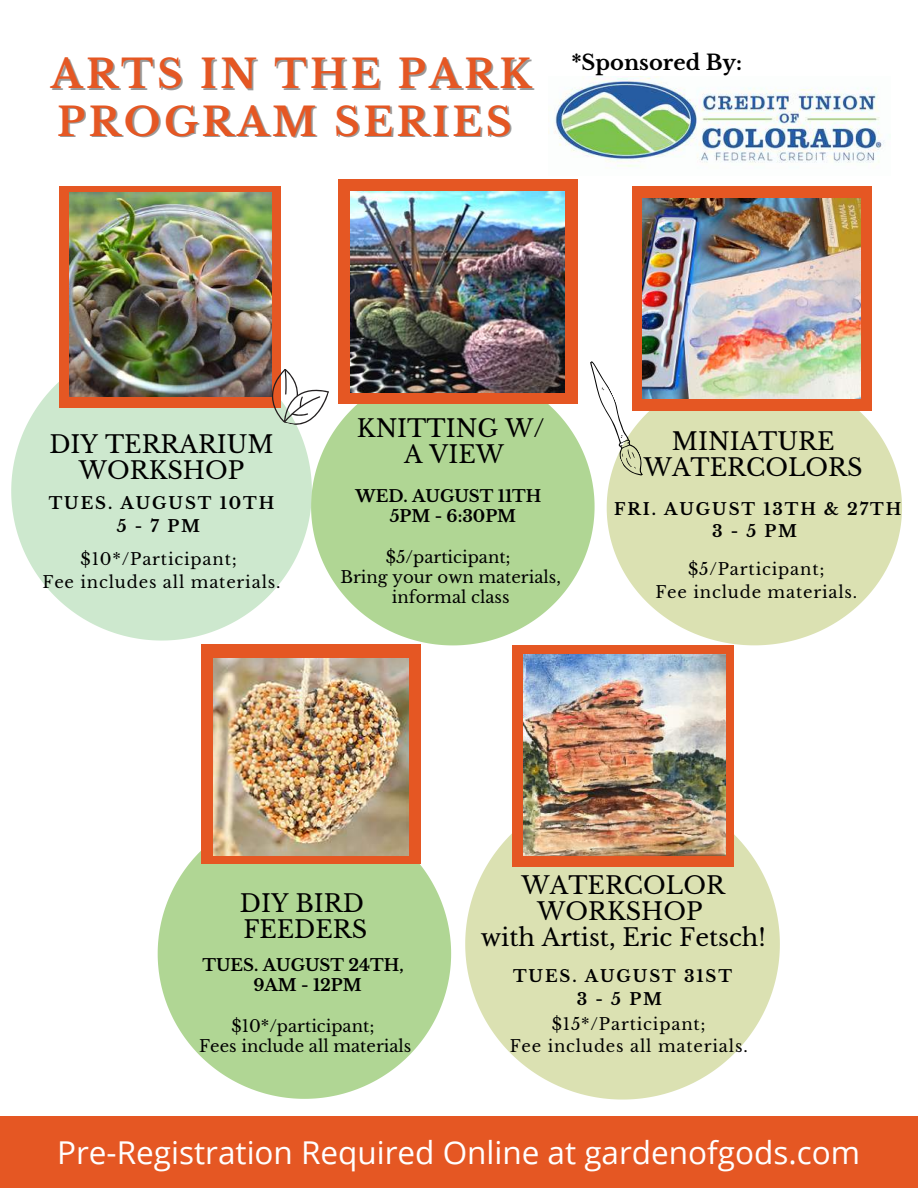
<style>
.page{position:relative;width:918px;height:1188px;background:#fff}
.page>*{position:absolute;margin:0;border:0;box-sizing:border-box;transform-origin:0 0}
.t1{font:700 39px/47.2px "Libre Baskerville";letter-spacing:.09em;color:#e55723}
.t2{font:31.5px "Open Sans";color:#fff}
.t3{font:24px/25.8px "Libre Baskerville";color:#010101;text-align:center}
.t4{font:24px/25.8px "Libre Baskerville";color:#000;text-align:center}
.t5{font:700 21px "Libre Baskerville";color:#000}
.t6{font:16.5px/22.5px "Libre Baskerville";letter-spacing:.05em;color:#000;text-align:center}
.t7{font:16.5px/20.2px "Libre Baskerville";color:#000;text-align:center}
.t8{font:700 16.5px/22.5px "Libre Baskerville";letter-spacing:.115em;color:#000;text-align:center}
.t9{font:700 16.5px/20.2px "Libre Baskerville";color:#000;text-align:center}
</style>
<div class="page">
<img style="left:548px;top:76px;width:337px;height:92px">
<div style="left:0;top:1116px;width:918px;height:72px;background:#e55723"></div>
<svg style="left:158px;top:851px;width:293px;height:248px;fill:#b0d694"></svg>
<svg style="left:11px;top:382px;width:300px;height:263px;fill:#cde8ce"></svg>
<div style="left:59px;top:186px;width:222px;height:222px;background:#e55723"></div>
<svg style="left:465px;top:789px;width:315px;height:311px;fill:#dbe1b2"></svg>
<div style="left:513px;top:645px;width:221px;height:222px;background:#e55723"></div>
<div style="left:201px;top:645px;width:220px;height:219px;background:#e55723"></div>
<svg style="left:265px;top:367px;width:46px;height:64px"></svg>
<img style="left:523px;top:654px;width:203px;height:202px">
<img style="left:70px;top:193px;width:201px;height:203px">
<img style="left:214px;top:659px;width:194px;height:196px">
<svg style="left:311px;top:389px;width:284px;height:256px;fill:#b0d694"></svg>
<div style="left:338px;top:179px;width:240px;height:225px;background:#e55723"></div>
<img style="left:351px;top:191px;width:214px;height:202px">
<svg style="left:607px;top:411px;width:295px;height:234px;background:#e0e5bd"></svg>
<svg style="left:578px;top:361px;width:70px;height:120px"></svg>
<div style="left:632px;top:186px;width:240px;height:225px;background:#e55723"></div>
<img style="left:643px;top:198px;width:218px;height:201px">
<h1 class="t1" style="left:51px;top:51px;width:482px">ARTS IN THE PARK<br>PROGRAM SERIES</h1>
<p class="t5" style="left:571px;top:50px;width:172px">*Sponsored By:</p>
<h3 class="t4" style="left:49px;top:431px;width:226px">DIY TERRARIUM<br>WORKSHOP</h3>
<p class="t8" style="left:49px;top:492px;width:227px">TUES. AUGUST 10TH<br>5-7PM</p>
<p class="t6" style="left:43px;top:548px;width:240px">$10*/Participant;<br>Fee includes all materials.</p>
<h3 class="t4" style="left:357px;top:416px;width:189px">KNITTING W/<br>A VIEW</h3>
<p class="t9" style="left:356px;top:486px;width:188px">WED. AUGUST 11TH<br>5PM - 6:30PM</p>
<p class="t7" style="left:340px;top:547px;width:222px">$5/participant;<br>Bring your own materials, informal class</p>
<h3 class="t3" style="left:644px;top:429px;width:220px">MINIATURE<br>WATERCOLORS</h3>
<p class="t8" style="left:614px;top:498px;width:289px">FRI. AUGUST 13TH &amp; 27TH<br>3-5PM</p>
<p class="t6" style="left:655px;top:558px;width:203px">$5/Participant;<br>Fee include materials.</p>
<h3 class="t4" style="left:240px;top:891px;width:129px;text-align:left">DIY BIRD<br>FEEDERS</h3>
<p class="t9" style="left:202px;top:955px;width:203px">TUES. AUGUST 24TH,<br>9AM - 12PM</p>
<p class="t7" style="left:199px;top:1016px;width:214px">$10*/participant;<br>Fees include all materials</p>
<h3 class="t3" style="left:481px;top:873px;width:287px">WATERCOLOR<br>WORKSHOP<br>with Artist, Eric Fetsch!</h3>
<p class="t8" style="left:513px;top:965px;width:220px">TUES. AUGUST 31ST<br>3-5PM</p>
<p class="t6" style="left:510px;top:1013px;width:240px">$15*/Participant;<br>Fee includes all materials.</p>
<h2 class="t2" style="left:57px;top:1131px;width:804px">Pre-Registration Required Online at gardenofgods.com</h2>
</div>
